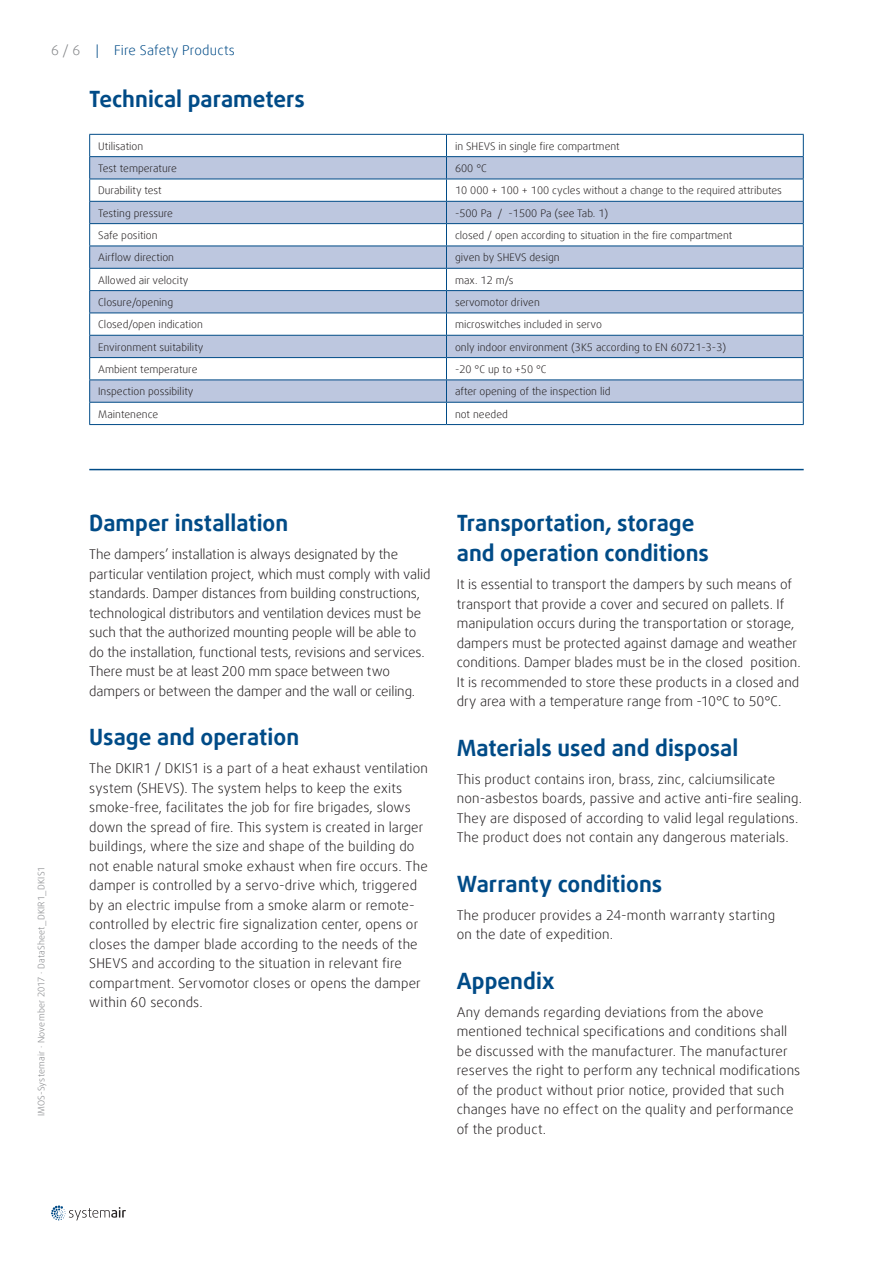
<style>
.page{position:relative;width:893px;height:1263px;background:#fff}
.page>*{position:absolute;margin:0;border:0;box-sizing:border-box;transform-origin:0 0}
.HL_1_bold{font:700 22.5px/30px "Daxline Offc Pro";color:#004b87}
.COPY{font:300 13.5px/19.5px "Daxline Offc Pro";letter-spacing:.005em;color:#231f20}
.t1{font:300 13.5px "Daxline Offc Pro";letter-spacing:.015em;color:#004b87}
.table_left{font:300 10.5px "Daxline Offc Pro";color:#231f20}
.DataSheet_Footnote{font:300 9px "Daxline Offc Pro";letter-spacing:.025em;color:#808285}
.s1{color:#808285}
</style>
<div class="page">
<svg style="left:51px;top:1205px;width:75px;height:15px"></svg>
<svg style="left:90px;top:157px;width:713px;height:245px;fill:#bdc7df"></svg>
<hr style="left:89px;top:156px;width:357px;height:1px;background:#004b87">
<hr style="left:446px;top:156px;width:358px;height:1px;background:#004b87">
<hr style="left:89px;top:179px;width:357px;height:1px;background:#004b87">
<hr style="left:446px;top:179px;width:358px;height:1px;background:#004b87">
<hr style="left:89px;top:201px;width:357px;height:1px;background:#004b87">
<hr style="left:446px;top:201px;width:358px;height:1px;background:#004b87">
<hr style="left:89px;top:223px;width:357px;height:1px;background:#004b87">
<hr style="left:446px;top:223px;width:358px;height:1px;background:#004b87">
<hr style="left:89px;top:246px;width:357px;height:1px;background:#004b87">
<hr style="left:446px;top:246px;width:358px;height:1px;background:#004b87">
<hr style="left:89px;top:268px;width:357px;height:1px;background:#004b87">
<hr style="left:446px;top:268px;width:358px;height:1px;background:#004b87">
<hr style="left:89px;top:290px;width:357px;height:1px;background:#004b87">
<hr style="left:446px;top:290px;width:358px;height:1px;background:#004b87">
<hr style="left:89px;top:313px;width:357px;height:1px;background:#004b87">
<hr style="left:446px;top:313px;width:358px;height:1px;background:#004b87">
<hr style="left:89px;top:335px;width:357px;height:1px;background:#004b87">
<hr style="left:446px;top:335px;width:358px;height:1px;background:#004b87">
<hr style="left:89px;top:357px;width:357px;height:1px;background:#004b87">
<hr style="left:446px;top:357px;width:358px;height:1px;background:#004b87">
<hr style="left:89px;top:379px;width:357px;height:1px;background:#004b87">
<hr style="left:446px;top:379px;width:358px;height:1px;background:#004b87">
<hr style="left:89px;top:402px;width:357px;height:1px;background:#004b87">
<hr style="left:446px;top:402px;width:358px;height:1px;background:#004b87">
<svg style="left:446px;top:135px;width:1px;height:289px"></svg>
<hr style="left:89px;top:424px;width:357px;height:1px;background:#004b87">
<hr style="left:446px;top:424px;width:358px;height:1px;background:#004b87">
<hr style="left:89px;top:134px;width:357px;height:1px;background:#004b87">
<hr style="left:446px;top:134px;width:358px;height:1px;background:#004b87">
<svg style="left:89px;top:135px;width:1px;height:289px"></svg>
<svg style="left:803px;top:135px;width:1px;height:289px"></svg>
<hr style="left:89px;top:469px;width:715px;height:1px;background:#004b87">
<p class="t1" style="left:51px;top:41px;width:185px"><span class="s1">6 / 6</span> | Fire Safety Products</p>
<p class="HL_1_bold" style="left:89px;top:84px;width:217px">Technical parameters</p>
<p class="table_left" style="left:98px;top:139px;width:47px">Utilisation</p>
<p class="table_left" style="left:455px;top:139px;width:166px">in SHEVS in single fire compartment</p>
<p class="table_left" style="left:98px;top:161px;width:80px">Test temperature</p>
<p class="table_left" style="left:455px;top:161px;width:33px">600 °C</p>
<p class="table_left" style="left:98px;top:184px;width:65px">Durability test</p>
<p class="table_left" style="left:455px;top:184px;width:328px">10 000 + 100 + 100 cycles without a change to the required attributes</p>
<p class="table_left" style="left:98px;top:206px;width:76px">Testing pressure</p>
<p class="table_left" style="left:455px;top:206px;width:155px">-500 Pa / -1500 Pa (see Tab. 1)</p>
<p class="table_left" style="left:98px;top:228px;width:61px">Safe position</p>
<p class="table_left" style="left:455px;top:228px;width:279px">closed / open according to situation in the fire compartment</p>
<p class="table_left" style="left:98px;top:250px;width:77px">Airflow direction</p>
<p class="table_left" style="left:455px;top:250px;width:106px">given by SHEVS design</p>
<p class="table_left" style="left:98px;top:273px;width:92px">Allowed air velocity</p>
<p class="table_left" style="left:455px;top:273px;width:60px">max. 12 m/s</p>
<p class="table_left" style="left:98px;top:295px;width:77px">Closure/opening</p>
<p class="table_left" style="left:455px;top:295px;width:86px">servomotor driven</p>
<p class="table_left" style="left:98px;top:317px;width:106px">Closed/open indication</p>
<p class="table_left" style="left:455px;top:317px;width:148px">microswitches included in servo</p>
<p class="table_left" style="left:98px;top:340px;width:107px">Environment suitability</p>
<p class="table_left" style="left:455px;top:340px;width:273px">only indoor environment (3K5 according to EN 60721-3-3)</p>
<p class="table_left" style="left:98px;top:362px;width:101px">Ambient temperature</p>
<p class="table_left" style="left:455px;top:362px;width:93px">-20 °C up to +50 °C</p>
<p class="table_left" style="left:98px;top:384px;width:97px">Inspection possibility</p>
<p class="table_left" style="left:455px;top:384px;width:157px">after opening of the inspection lid</p>
<p class="table_left" style="left:98px;top:407px;width:61px">Maintenence</p>
<p class="table_left" style="left:455px;top:407px;width:54px">not needed</p>
<p class="DataSheet_Footnote" style="left:35px;top:1116px;width:251px;rotate:-90deg">IMOS-Systemair · November 2017 · DataSheet_DKIR1_DKIS1</p>
<p class="HL_1_bold" style="left:89px;top:508px;width:201px">Damper installation</p>
<p class="COPY" style="left:89px;top:545px;width:343px">The dampers’ installation is always designated by the particular ventilation project, which must comply with valid standards. Damper distances from building constructions, technological distributors and ventilation devices must be such that the authorized mounting people will be able to do the installation, functional tests, revisions and services.<br>There must be at least 200 mm space between two dampers or between the damper and the wall or ceiling.</p>
<p class="HL_1_bold" style="left:89px;top:722px;width:211px">Usage and operation</p>
<p class="COPY" style="left:89px;top:759px;width:340px">The DKIR1 / DKIS1 is a part of a heat exhaust ventilation system (SHEVS). The system helps to keep the exits smoke-free, facilitates the job for fire brigades, slows down the spread of fire. This system is created in larger buildings, where the size and shape of the building do not enable natural smoke exhaust when fire occurs. The damper is controlled by a servo-drive which, triggered by an electric impulse from a smoke alarm or remote&shy;controlled by electric fire signalization center, opens or closes the damper blade according to the needs of the SHEVS and according to the situation in relevant fire compartment. Servomotor closes or opens the damper within 60 seconds.</p>
<p class="HL_1_bold" style="left:457px;top:508px;width:254px">Transportation, storage and operation conditions</p>
<p class="COPY" style="left:457px;top:575px;width:345px">It is essential to transport the dampers by such means of transport that provide a cover and secured on pallets. If manipulation occurs during the transportation or storage, dampers must be protected against damage and weather conditions. Damper blades must be in the closed position.<br>It is recommended to store these products in a closed and dry area with a temperature range from -10°C to 50°C.</p>
<p class="HL_1_bold" style="left:457px;top:733px;width:283px">Materials used and disposal</p>
<p class="COPY" style="left:457px;top:769px;width:347px">This product contains iron, brass, zinc, calciumsilicate non-asbestos boards, passive and active anti-fire sealing.<br>They are disposed of according to valid legal regulations.<br>The product does not contain any dangerous materials.</p>
<p class="HL_1_bold" style="left:457px;top:869px;width:207px">Warranty conditions</p>
<p class="COPY" style="left:457px;top:905px;width:320px">The producer provides a 24-month warranty starting on the date of expedition.</p>
<p class="HL_1_bold" style="left:457px;top:966px;width:99px">Appendix</p>
<p class="COPY" style="left:457px;top:1002px;width:345px">Any demands regarding deviations from the above mentioned technical specifications and conditions shall be discussed with the manufacturer. The manufacturer reserves the right to perform any technical modifications of the product without prior notice, provided that such changes have no effect on the quality and performance of the product.</p>
</div>
